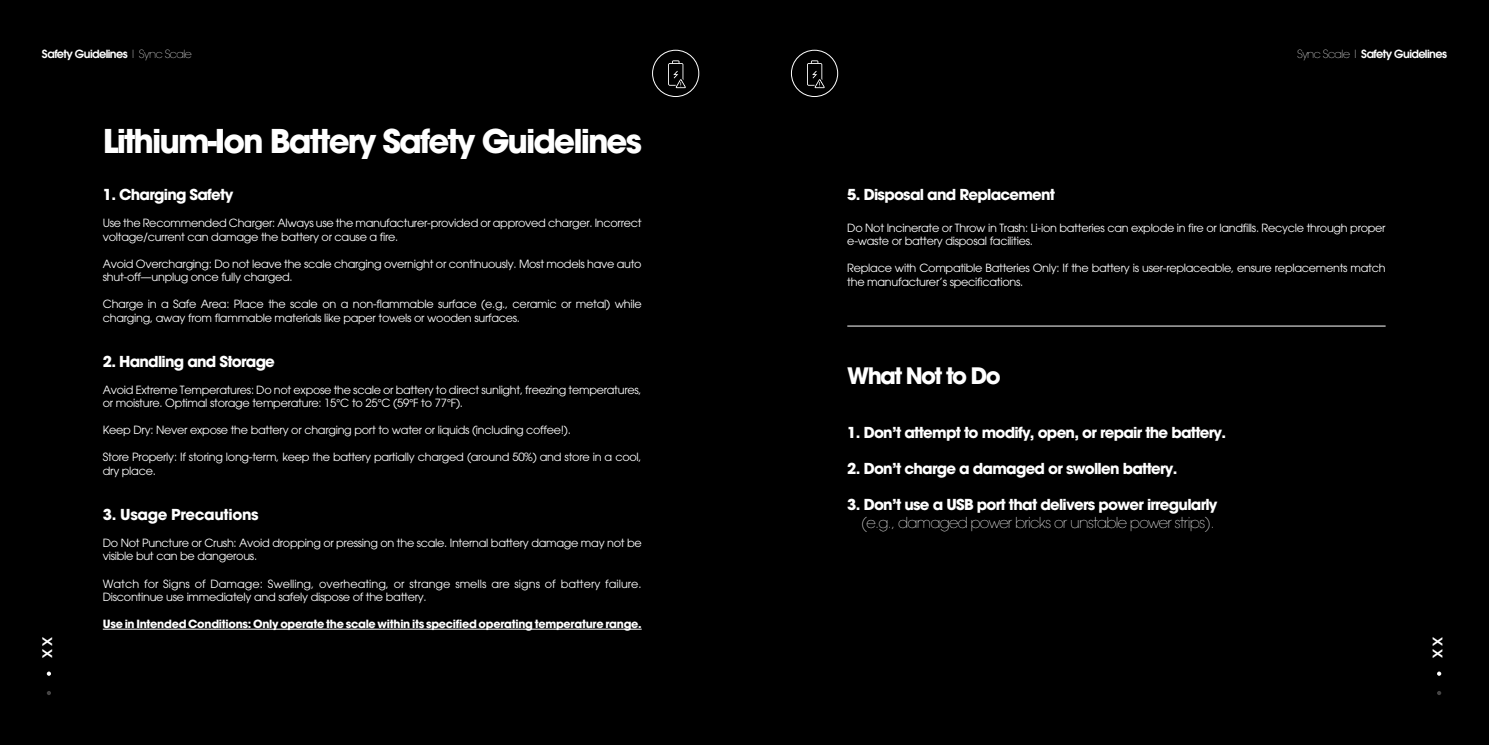
<style>
.page{position:relative;width:1489px;height:745px;background:#fff}
.page>*{position:absolute;margin:0;border:0;box-sizing:border-box;transform-origin:0 0}
.t1{font:700 32.5px "ITC Avant Garde Pro";letter-spacing:-.06em;color:#fff}
.t2{font:700 22.5px "ITC Avant Garde Pro";letter-spacing:-.075em;color:#fff}
.t3{font:500 17.5px "ITC Avant Garde Pro";color:#fff}
.t4{font:700 15px "ITC Avant Garde Pro";letter-spacing:-.05em;color:#fff}
.t5{font:200 15px "ITC Avant Garde Pro";letter-spacing:-.05em;color:#fff}
.t6{font:700 15px "ITC Avant Garde Pro";letter-spacing:-.025em;color:#fff}
.t7{font:11.25px/13.5px "ITC Avant Garde Pro";letter-spacing:-.025em;color:#fff}
.t8{font:11.25px/13.5px "ITC Avant Garde Pro";color:#fff}
.t9{font:700 11.25px "ITC Avant Garde Pro";letter-spacing:-.025em;color:#fff}
.t10{font:600 11.25px "ITC Avant Garde Pro";letter-spacing:-.05em;color:#fff}
.s1{font-weight:200}
</style>
<div class="page">
<div style="left:0;top:0;width:1488px;height:744px;background:#000"></div>
<svg style="left:47px;top:671px;width:4px;height:4px"></svg>
<svg style="left:47px;top:691px;width:4px;height:3px"></svg>
<hr style="left:103px;top:628px;width:538px;height:1px;background:#fff">
<svg style="left:668px;top:60px;width:17px;height:28px"></svg>
<div style="left:652px;top:50px;width:47px;height:47px;border:1px solid #fff;border-radius:50%"></div>
<svg style="left:1437px;top:671px;width:4px;height:4px"></svg>
<svg style="left:1437px;top:691px;width:4px;height:3px"></svg>
<svg style="left:807px;top:60px;width:17px;height:28px"></svg>
<div style="left:791px;top:50px;width:47px;height:47px;border:1px solid #fff;border-radius:50%"></div>
<hr style="left:847px;top:325px;width:538px;height:1px;background:#fff">
<p class="t10" style="left:42px;top:47px;width:151px">Safety Guidelines <span class="s1">I Sync Scale</span></p>
<p class="t10" style="left:1296px;top:47px;width:151px"><span class="s1">Sync Scale I</span> Safety Guidelines</p>
<h1 class="t1" style="left:103px;top:119px;width:540px">Lithium-Ion Battery Safety Guidelines</h1>
<h3 class="t4" style="left:103px;top:184px;width:132px">1. Charging Safety</h3>
<p class="t7" style="left:103px;top:216px;width:540px">Use the Recommended Charger: Always use the manufacturer-provided or approved charger. Incorrect voltage/current can damage the battery or cause a fire.</p>
<p class="t7" style="left:103px;top:256px;width:540px">Avoid Overcharging: Do not leave the scale charging overnight or continuously. Most models have auto shut-off—unplug once fully charged.</p>
<p class="t7" style="left:103px;top:297px;width:540px">Charge in a Safe Area: Place the scale on a non-flammable surface (e.g., ceramic or metal) while charging, away from flammable materials like paper towels or wooden surfaces.</p>
<h3 class="t4" style="left:103px;top:351px;width:174px">2. Handling and Storage</h3>
<p class="t7" style="left:103px;top:382px;width:540px">Avoid Extreme Temperatures: Do not expose the scale or battery to direct sunlight, freezing temperatures, or moisture. Optimal storage temperature: 15°C to 25°C (59°F to 77°F).</p>
<p class="t7" style="left:103px;top:423px;width:469px">Keep Dry: Never expose the battery or charging port to water or liquids (including coffee!).</p>
<p class="t7" style="left:103px;top:450px;width:540px">Store Properly: If storing long-term, keep the battery partially charged (around 50%) and store in a cool, dry place.</p>
<h3 class="t6" style="left:103px;top:504px;width:157px">3. Usage Precautions</h3>
<p class="t7" style="left:103px;top:535px;width:540px">Do Not Puncture or Crush: Avoid dropping or pressing on the scale. Internal battery damage may not be visible but can be dangerous.</p>
<p class="t8" style="left:103px;top:576px;width:540px">Watch for Signs of Damage: Swelling, overheating, or strange smells are signs of battery failure.<br>Discontinue use immediately and safely dispose of the battery.</p>
<p class="t9" style="left:103px;top:616px;width:540px">Use in Intended Conditions: Only operate the scale within its specified operating temperature range.</p>
<h3 class="t4" style="left:847px;top:184px;width:209px">5. Disposal and Replacement</h3>
<p class="t7" style="left:847px;top:220px;width:540px">Do Not Incinerate or Throw in Trash: Li-ion batteries can explode in fire or landfills. Recycle through proper e-waste or battery disposal facilities.</p>
<p class="t7" style="left:847px;top:261px;width:540px">Replace with Compatible Batteries Only: If the battery is user-replaceable, ensure replacements match the manufacturer’s specifications.</p>
<h2 class="t2" style="left:847px;top:360px;width:155px">What Not to Do</h2>
<h3 class="t4" style="left:847px;top:422px;width:380px">1. Don’t attempt to modify, open, or repair the battery.</h3>
<h3 class="t4" style="left:847px;top:458px;width:331px">2. Don’t charge a damaged or swollen battery.</h3>
<h3 class="t4" style="left:847px;top:494px;width:372px">3. Don’t use a USB port that delivers power irregularly</h3>
<h3 class="t5" style="left:860px;top:513px;width:355px">(e.g., damaged power bricks or unstable power strips).</h3>
<h3 class="t3" style="left:60px;top:637px;width:22px;rotate:90deg">xx</h3>
<h3 class="t3" style="left:1449px;top:637px;width:22px;rotate:90deg">xx</h3>
</div>
